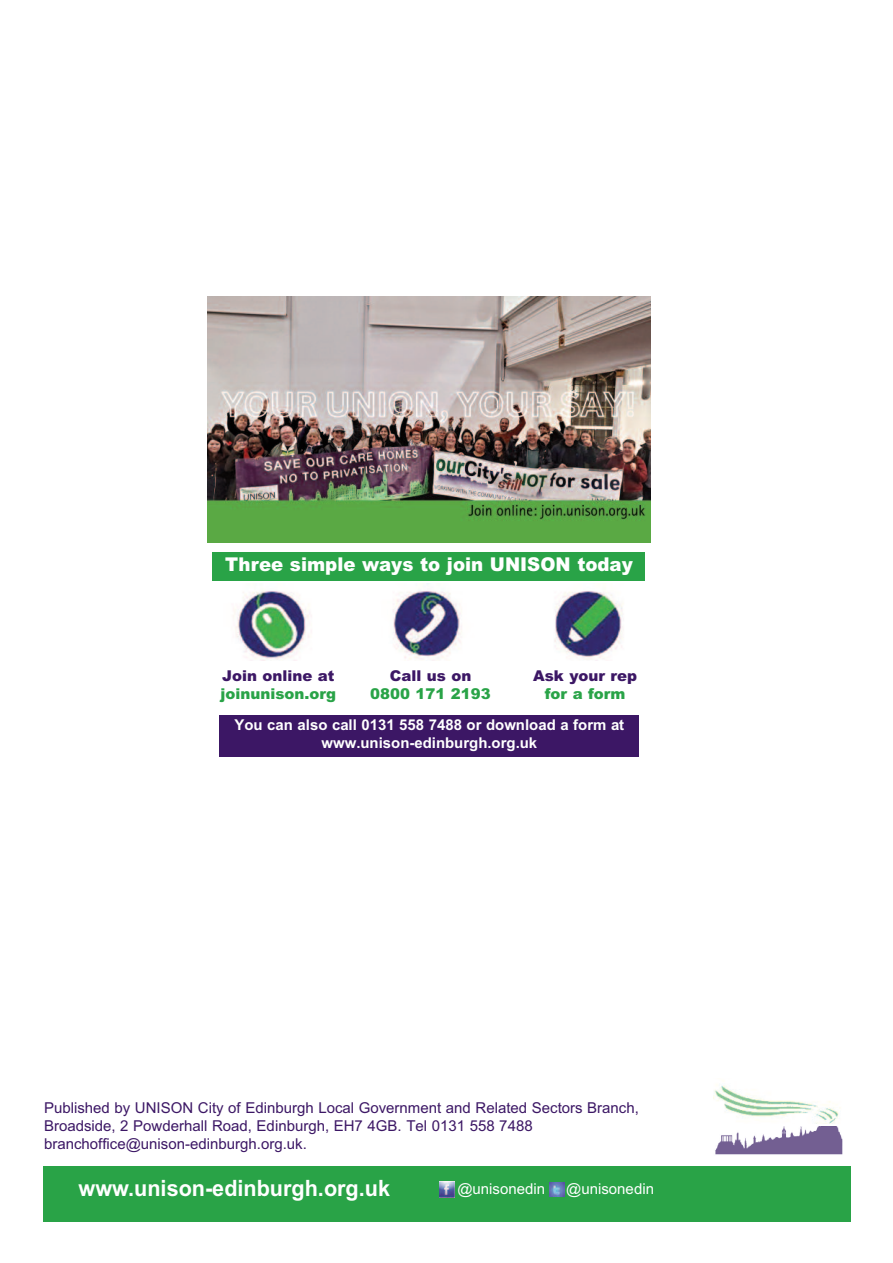
<style>
.page{position:relative;width:893px;height:1263px;background:#fff}
.page>*{position:absolute;margin:0;border:0;box-sizing:border-box;transform-origin:0 0}
.t1{font:700 22.5px "Arial";color:#fff;scale:.96 1}
.t2{font:900 19.05px "Arial";color:#fff;scale:.96 1}
.t3{font:15px/18px "Arial";color:#3c1765}
.t4{font:700 15px/17.9px "Arial";color:#fff;text-align:center}
.t5{font:900 15px "Arial";color:#29a347}
.t6{font:900 15px "Arial";color:#3c1765}
.t7{font:15px "Arial";color:#fff}
</style>
<div class="page">
<img style="left:715px;top:1126px;width:128px;height:29px">
<img style="left:714px;top:1085px;width:127px;height:38px">
<div style="left:43px;top:1166px;width:807px;height:55px;background:#29a347"></div>
<img style="left:439px;top:1181px;width:15px;height:16px">
<img style="left:550px;top:1182px;width:14px;height:15px">
<div style="left:213px;top:552px;width:432px;height:29px;background:#29a347"></div>
<img style="left:233px;top:583px;width:390px;height:78px">
<div style="left:220px;top:715px;width:419px;height:41px;background:#3c1765"></div>
<img style="left:207px;top:296px;width:444px;height:246px">
<p class="t2" style="left:225px;top:553px;width:426px">Three simple ways to join UNISON today</p>
<p class="t6" style="left:222px;top:667px;width:114px">Join online at</p>
<p class="t5" style="left:221px;top:685px;width:117px">joinunison.org</p>
<p class="t6" style="left:390px;top:667px;width:83px">Call us on</p>
<p class="t5" style="left:370px;top:685px;width:122px">0800 171 2193</p>
<p class="t6" style="left:533px;top:667px;width:105px">Ask your rep</p>
<p class="t5" style="left:545px;top:685px;width:82px">for a form</p>
<p class="t4" style="left:234px;top:716px;width:391px">You can also call 0131 558 7488 or download a form at www.unison-edinburgh.org.uk</p>
<p class="t3" style="left:44px;top:1098px;width:596px">Published by UNISON City of Edinburgh Local Government and Related Sectors Branch,<br>Broadside, 2 Powderhall Road, Edinburgh, EH7 4GB. Tel 0131 558 7488 branchoffice@unison-edinburgh.org.uk.</p>
<h1 class="t1" style="left:79px;top:1175px;width:326px">www.unison-edinburgh.org.uk</h1>
<p class="t7" style="left:457px;top:1180px;width:89px">@unisonedin</p>
<p class="t7" style="left:566px;top:1180px;width:89px">@unisonedin</p>
</div>
